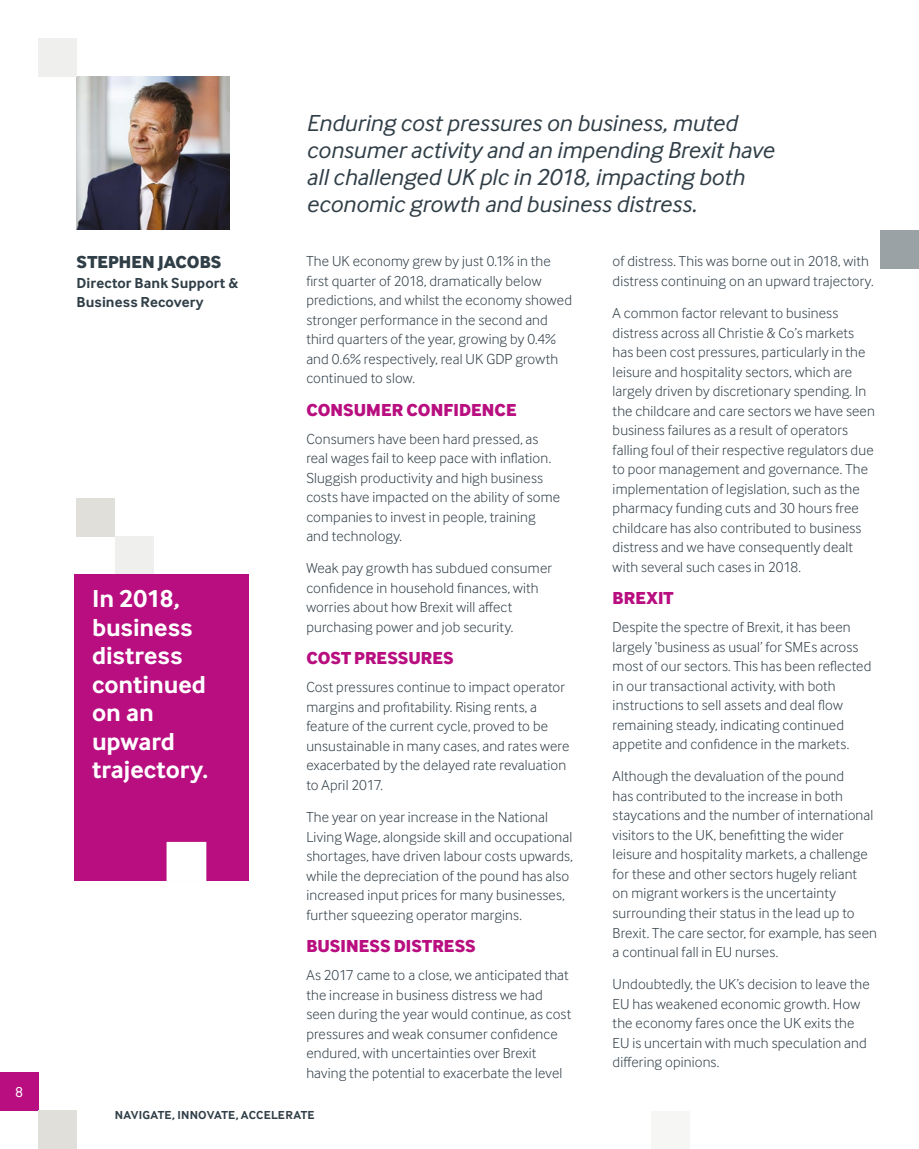
<style>
.page{position:relative;width:919px;height:1149px;background:#fff}
.page>*{position:absolute;margin:0;border:0;box-sizing:border-box;transform-origin:0 0}
.t1{font:700 25.5px/28.5px "Inter Face";letter-spacing:-.005em;color:#fff}
.t2{font:italic 24px/27px "Inter Face";color:#303e47}
.t3{font:800 18px "Inter Face";letter-spacing:.005em;color:#b80e80}
.t4{font:800 18px "Inter Face";letter-spacing:.005em;color:#303e47}
.t5{font:300 15px/19.5px "Inter Face";letter-spacing:.01em;color:#303e47}
.t6{font:700 15px/19.5px "Inter Face";letter-spacing:.01em;color:#303e47}
.t7{font:15px "Inter Face";color:#fff}
.t8{font:700 12px "Inter Face";letter-spacing:.02em;color:#303e47}
</style>
<div class="page">
<div style="left:880px;top:230px;width:38px;height:38px;background:#9ba2a6"></div>
<hr style="left:918px;top:344px;width:1px;height:39px;background:#37454e">
<hr style="left:918px;top:38px;width:1px;height:39px;background:#37454e">
<hr style="left:918px;top:918px;width:1px;height:39px;background:#37454e">
<hr style="left:918px;top:459px;width:1px;height:39px;background:#515a62">
<div style="left:0;top:1071px;width:38px;height:39px;background:#b80e80"></div>
<div style="left:38px;top:1110px;width:39px;height:38px;background:#e0dfda"></div>
<div style="left:77px;top:497px;width:38px;height:39px;background:#e0dfda"></div>
<div style="left:115px;top:536px;width:38px;height:38px;background:#efefed"></div>
<div style="left:651px;top:1111px;width:38px;height:37px;background:#f6f6f4"></div>
<img style="left:77px;top:77px;width:153px;height:153px">
<div style="left:75px;top:574px;width:174px;height:306px;background:#b80e80"></div>
<div style="left:166px;top:841px;width:40px;height:40px;background:#fff;border:2px solid #fff"></div>
<div style="left:38px;top:38px;width:39px;height:39px;background:#efefed"></div>
<p class="t7" style="left:15px;top:1082px;width:10px">8</p>
<p class="t4" style="left:77px;top:251px;width:146px">STEPHEN JACOBS</p>
<p class="t6" style="left:77px;top:273px;width:163px">Director Bank Support &amp;<br>Business Recovery</p>
<h1 class="t1" style="left:92px;top:584px;width:117px">In 2018, business distress continued on an upward trajectory.</h1>
<h2 class="t2" style="left:306px;top:109px;width:469px">Enduring cost pressures on business, muted consumer activity and an impending Brexit have all challenged UK plc in 2018, impacting both economic growth and business distress.</h2>
<p class="t5" style="left:306px;top:251px;width:267px">The UK economy grew by just 0.1% in the first quarter of 2018, dramatically below predictions, and whilst the economy showed stronger performance in the second and third quarters of the year, growing by 0.4% and 0.6% respectively, real UK GDP growth continued to slow.</p>
<p class="t3" style="left:306px;top:398px;width:212px">CONSUMER CONFIDENCE</p>
<p class="t5" style="left:306px;top:428px;width:255px">Consumers have been hard pressed, as real wages fail to keep pace with inflation.<br>Sluggish productivity and high business costs have impacted on the ability of some companies to invest in people, training and technology.</p>
<p class="t5" style="left:306px;top:558px;width:247px">Weak pay growth has subdued consumer confidence in household finances, with worries about how Brexit will affect purchasing power and job security.</p>
<p class="t3" style="left:306px;top:647px;width:149px">COST PRESSURES</p>
<p class="t5" style="left:306px;top:677px;width:264px">Cost pressures continue to impact operator margins and profitability. Rising rents, a feature of the current cycle, proved to be unsustainable in many cases, and rates were exacerbated by the delayed rate revaluation to April 2017.</p>
<p class="t5" style="left:306px;top:807px;width:268px">The year on year increase in the National Living Wage, alongside skill and occupational shortages, have driven labour costs upwards, while the depreciation of the pound has also increased input prices for many businesses, further squeezing operator margins.</p>
<p class="t3" style="left:306px;top:934px;width:171px">BUSINESS DISTRESS</p>
<p class="t5" style="left:306px;top:964px;width:266px">As 2017 came to a close, we anticipated that the increase in business distress we had seen during the year would continue, as cost pressures and weak consumer confidence endured, with uncertainties over Brexit having the potential to exacerbate the level</p>
<p class="t5" style="left:612px;top:251px;width:262px">of distress. This was borne out in 2018, with distress continuing on an upward trajectory.</p>
<p class="t5" style="left:612px;top:303px;width:264px">A common factor relevant to business distress across all Christie &amp; Co’s markets has been cost pressures, particularly in the leisure and hospitality sectors, which are largely driven by discretionary spending. In the childcare and care sectors we have seen business failures as a result of operators falling foul of their respective regulators due to poor management and governance. The implementation of legislation, such as the pharmacy funding cuts and 30 hours free childcare has also contributed to business distress and we have consequently dealt with several such cases in 2018.</p>
<p class="t3" style="left:612px;top:587px;width:62px">BREXIT</p>
<p class="t5" style="left:612px;top:617px;width:260px">Despite the spectre of Brexit, it has been largely ‘business as usual’ for SMEs across most of our sectors. This has been reflected in our transactional activity, with both instructions to sell assets and deal flow remaining steady, indicating continued appetite and confidence in the markets.</p>
<p class="t5" style="left:612px;top:766px;width:266px">Although the devaluation of the pound<br>has contributed to the increase in both staycations and the number of international visitors to the UK, benefitting the wider leisure and hospitality markets, a challenge for these and other sectors hugely reliant<br>on migrant workers is the uncertainty surrounding their status in the lead up to Brexit. The care sector, for example, has seen a continual fall in EU nurses.</p>
<p class="t5" style="left:612px;top:974px;width:258px">Undoubtedly, the UK’s decision to leave the EU has weakened economic growth. How the economy fares once the UK exits the EU is uncertain with much speculation and differing opinions.</p>
<p class="t8" style="left:115px;top:1107px;width:201px">NAVIGATE, INNOVATE, ACCELERATE</p>
</div>
